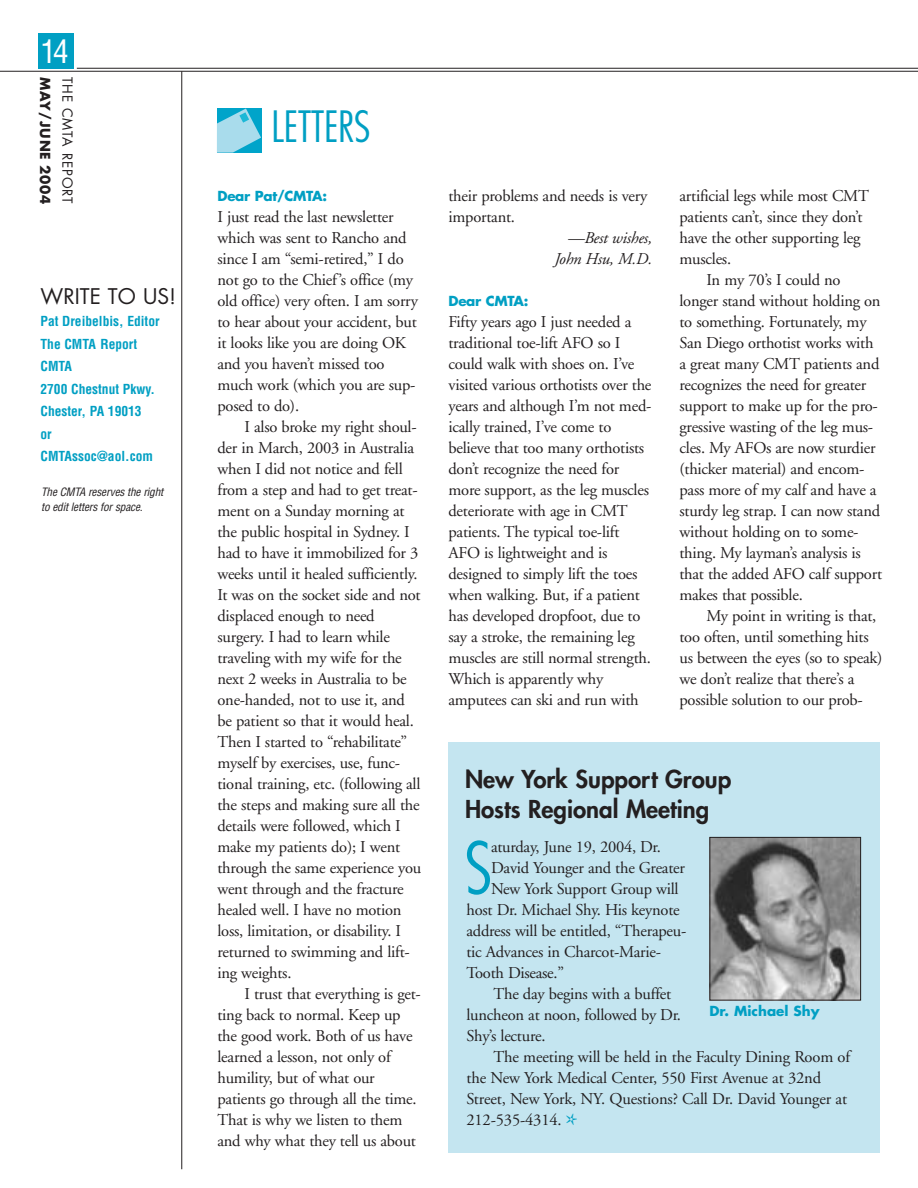
<style>
.page{position:relative;width:918px;height:1188px;background:#fff}
.page>*{position:absolute;margin:0;border:0;box-sizing:border-box;transform-origin:0 0}
.t1{font:300 condensed 70.2px "Futura";color:#009fc3}
.t2{font:300 condensed 42px "Futura";color:#009fc3}
.t3{font:condensed 31.5px "Helvetica";color:#fff}
.t4{font:800 24px/30px "Futura";color:#231f20}
.t5{font:21px "Futura";color:#231f20}
.t6{font:16.5px/21px "Adobe Garamond";letter-spacing:-.015em;color:#231f20}
.t7{font:italic 16.5px/21px "Adobe Garamond";letter-spacing:-.015em;color:#231f20;text-align:right}
.t8{font:700 condensed 13.5px/22.5px "Helvetica";color:#009fc3}
.t9{font:700 13.5px "Futura";letter-spacing:-.02em;color:#009fc3}
.t10{font:13.5px "Futura";letter-spacing:.06em;color:#231f20}
.t11{font:700 13.5px "Futura";color:#009fc3}
.t12{font:700 13.5px "Futura";letter-spacing:.07em;color:#231f20}
.t13{font:italic condensed 11.25px/15px "Helvetica";letter-spacing:-.015em;color:#231f20}
.s1{color:#009fc3}
</style>
<div class="page">
<div style="left:38px;top:34px;width:36px;height:35px;background:#009fc3"></div>
<hr style="left:181px;top:71px;width:1px;height:1098px;background:#231f20">
<hr style="left:0;top:71px;width:918px;height:1px;background:#231f20">
<hr style="left:77px;top:68px;width:841px;height:1px;background:#231f20">
<div style="left:217px;top:108px;width:44px;height:45px;background:#00a4ca"></div>
<svg style="left:217px;top:109px;width:44px;height:44px"></svg>
<div style="left:448px;top:742px;width:432px;height:411px;background:#c4e5f0"></div>
<img style="left:712px;top:839px;width:147px;height:159px">
<div style="left:710px;top:837px;width:151px;height:163px;border:1px solid #231f20"></div>
<h3 class="t3" style="left:40px;top:39px;width:30px">14</h3>
<p class="t12" style="left:51px;top:77px;width:129px;rotate:90deg">MAY/JUNE 2004</p>
<p class="t10" style="left:74px;top:77px;width:127px;rotate:90deg">THE CMTA REPORT</p>
<p class="t5" style="left:40px;top:286px;width:137px">WRITE TO US!</p>
<p class="t8" style="left:40px;top:311px;width:121px">Pat Dreibelbis, Editor<br>The CMTA Report<br>CMTA<br>2700 Chestnut Pkwy.<br>Chester, PA 19013<br>or<br>CMTAssoc@aol.com</p>
<p class="t13" style="left:41px;top:485px;width:124px">The CMTA reserves the right to edit letters for space.</p>
<h2 class="t2" style="left:272px;top:108px;width:101px">LETTERS</h2>
<p class="t9" style="left:218px;top:190px;width:111px">Dear Pat/CMTA:</p>
<p class="t6" style="left:218px;top:208px;width:202px">I just read the last newsletter which was sent to Rancho and since I am “semi-retired,” I do not go to the Chief’s office (my old office) very often. I am sorry to hear about your accident, but it looks like you are doing OK and you haven’t missed too much work (which you are sup&shy;posed to do).</p>
<p class="t6" style="left:218px;top:418px;width:205px;text-indent:27px">I also broke my right shoul&shy;der in March, 2003 in Australia when I did not notice and fell from a step and had to get treat&shy;ment on a Sunday morning at the public hospital in Sydney. I had to have it immobilized for 3 weeks until it healed sufficiently.<br>It was on the socket side and not displaced enough to need surgery. I had to learn while traveling with my wife for the next 2 weeks in Australia to be one-handed, not to use it, and be patient so that it would heal.<br>Then I started to “rehabilitate” myself by exercises, use, func&shy;tional training, etc. (following all the steps and making sure all the details were followed, which I make my patients do); I went through the same experience you went through and the fracture healed well. I have no motion loss, limitation, or disability. I returned to swimming and lift&shy;ing weights.</p>
<p class="t6" style="left:218px;top:985px;width:205px;text-indent:27px">I trust that everything is get&shy;ting back to normal. Keep up the good work. Both of us have learned a lesson, not only of humility, but of what our patients go through all the time.<br>That is why we listen to them and why what they tell us about</p>
<p class="t6" style="left:448px;top:187px;width:201px">their problems and needs is very important.</p>
<p class="t7" style="left:554px;top:229px;width:99px">—Best wishes,<br>John Hsu, M.D.</p>
<p class="t9" style="left:448px;top:295px;width:82px">Dear CMTA:</p>
<p class="t6" style="left:448px;top:313px;width:204px">Fifty years ago I just needed a traditional toe-lift AFO so I could walk with shoes on. I’ve visited various orthotists over the years and although I’m not med&shy;ically trained, I’ve come to believe that too many orthotists don’t recognize the need for more support, as the leg muscles deteriorate with age in CMT patients. The typical toe-lift<br>AFO is lightweight and is designed to simply lift the toes when walking. But, if a patient has developed dropfoot, due to say a stroke, the remaining leg muscles are still normal strength.<br>Which is apparently why amputees can ski and run with</p>
<p class="t6" style="left:680px;top:187px;width:191px">artificial legs while most CMT</p>
<p class="t6" style="left:680px;top:208px;width:185px">patients can’t, since they don’t</p>
<p class="t6" style="left:680px;top:229px;width:183px">have the other supporting leg</p>
<p class="t6" style="left:680px;top:250px;width:53px">muscles.</p>
<p class="t6" style="left:707px;top:271px;width:136px">In my 70’s I could no</p>
<p class="t6" style="left:680px;top:292px;width:203px">longer stand without holding on</p>
<p class="t6" style="left:680px;top:313px;width:189px">to something. Fortunately, my</p>
<p class="t6" style="left:680px;top:334px;width:196px">San Diego orthotist works with</p>
<p class="t6" style="left:680px;top:355px;width:201px">a great many CMT patients and</p>
<p class="t6" style="left:680px;top:376px;width:188px">recognizes the need for greater</p>
<p class="t6" style="left:680px;top:397px;width:200px">support to make up for the pro-</p>
<p class="t6" style="left:680px;top:418px;width:195px">gressive wasting of the leg mus-</p>
<p class="t6" style="left:680px;top:439px;width:198px">cles. My AFOs are now sturdier</p>
<p class="t6" style="left:680px;top:460px;width:187px">(thicker material) and encom-</p>
<p class="t6" style="left:680px;top:481px;width:199px">pass more of my calf and have a</p>
<p class="t6" style="left:680px;top:502px;width:202px">sturdy leg strap. I can now stand</p>
<p class="t6" style="left:680px;top:523px;width:181px">without holding on to some-</p>
<p class="t6" style="left:680px;top:544px;width:183px">thing. My layman’s analysis is</p>
<p class="t6" style="left:680px;top:565px;width:204px">that the added AFO calf support</p>
<p class="t6" style="left:680px;top:586px;width:125px">makes that possible.</p>
<p class="t6" style="left:707px;top:607px;width:171px">My point in writing is that,</p>
<p class="t6" style="left:680px;top:628px;width:191px">too often, until something hits</p>
<p class="t6" style="left:680px;top:649px;width:204px">us between the eyes (so to speak)</p>
<p class="t6" style="left:680px;top:670px;width:176px">we don’t realize that there’s a</p>
<p class="t6" style="left:680px;top:691px;width:185px">possible solution to our prob-</p>
<h3 class="t4" style="left:465px;top:766px;width:268px">New York Support Group<br>Hosts Regional Meeting</h3>
<h1 class="t1" style="left:465px;top:838px;width:29px">S</h1>
<p class="t6" style="left:491px;top:838px;width:171px">aturday, June 19, 2004, Dr.</p>
<p class="t6" style="left:491px;top:859px;width:195px">David Younger and the Greater</p>
<p class="t6" style="left:491px;top:880px;width:189px">New York Support Group will</p>
<p class="t6" style="left:466px;top:901px;width:215px">host Dr. Michael Shy. His keynote</p>
<p class="t6" style="left:466px;top:922px;width:221px">address will be entitled, “Therapeu-</p>
<p class="t6" style="left:466px;top:943px;width:196px">tic Advances in Charcot-Marie-</p>
<p class="t6" style="left:466px;top:964px;width:99px">Tooth Disease.”</p>
<p class="t6" style="left:493px;top:985px;width:179px">The day begins with a buffet</p>
<p class="t6" style="left:466px;top:1006px;width:216px">luncheon at noon, followed by Dr.</p>
<p class="t6" style="left:466px;top:1027px;width:80px">Shy’s lecture.</p>
<p class="t6" style="left:493px;top:1048px;width:358px">The meeting will be held in the Faculty Dining Room of</p>
<p class="t6" style="left:466px;top:1069px;width:356px">the New York Medical Center, 550 First Avenue at 32nd</p>
<p class="t6" style="left:466px;top:1090px;width:382px">Street, New York, NY. Questions? Call Dr. David Younger at</p>
<p class="t6" style="left:466px;top:1111px;width:113px">212-535-4314. <span class="s1">✲</span></p>
<p class="t11" style="left:710px;top:1005px;width:112px">Dr. Michael Shy</p>
</div>
